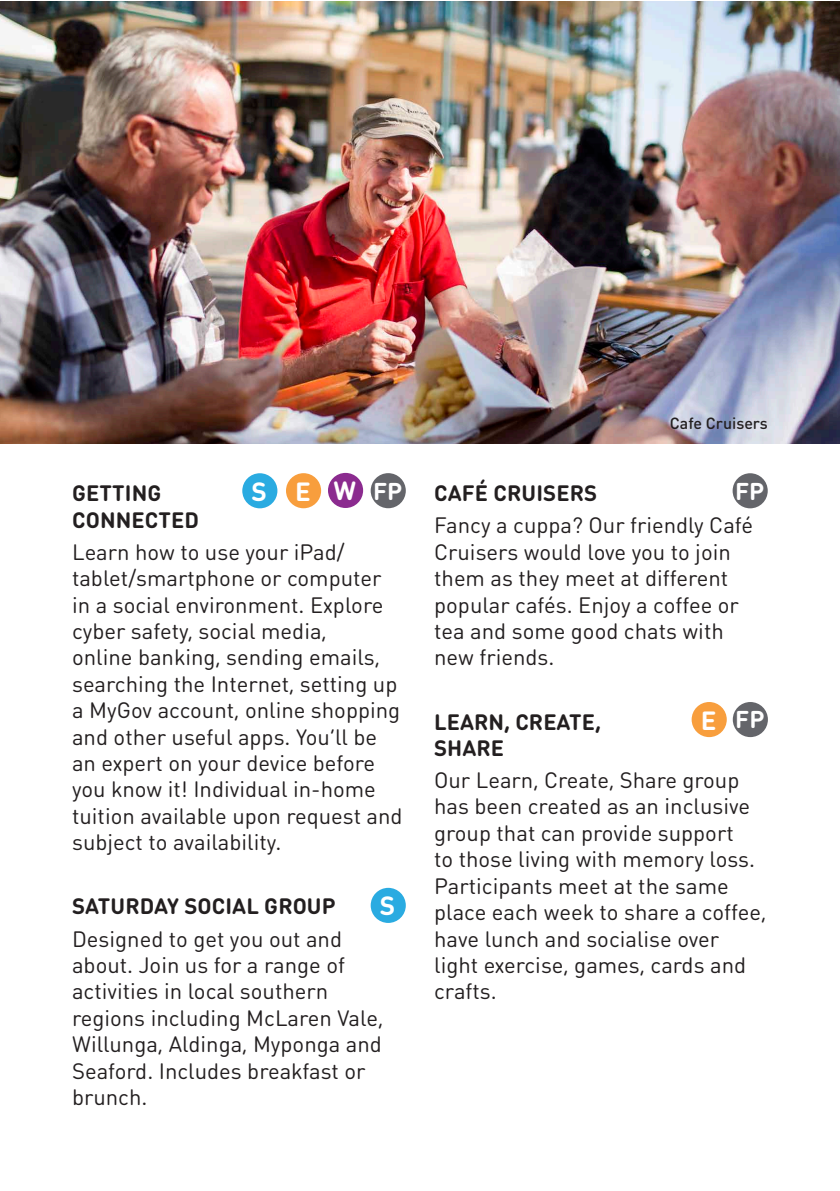
<style>
.page{position:relative;width:840px;height:1191px;background:#fff}
.page>*{position:absolute;margin:0;border:0;box-sizing:border-box;transform-origin:0 0}
.t1{font:700 26px "DIN Round OT";color:#fff}
.t2{font:700 24px "DIN Round OT";color:#fff}
.t3{font:22px/26.4px "DIN Round OT";color:#231f20}
.t4{font:700 22px/26.4px "DIN Round OT";letter-spacing:.005em;color:#231f20}
.t5{font:500 16px "DIN Round OT";color:#231f20}
</style>
<div class="page">
<div style="left:286px;top:473px;width:35px;height:35px;background:#f89e3d;border-radius:50%"></div>
<div style="left:242px;top:473px;width:35px;height:35px;background:#2aabe1;border-radius:50%"></div>
<div style="left:370px;top:888px;width:35px;height:35px;background:#2aabe1;border-radius:50%"></div>
<div style="left:328px;top:473px;width:35px;height:35px;background:#8b2b8f;border-radius:50%"></div>
<div style="left:370px;top:473px;width:35px;height:35px;background:#64656a;border-radius:50%"></div>
<div style="left:732px;top:702px;width:35px;height:35px;background:#64656a;border-radius:50%"></div>
<div style="left:732px;top:473px;width:35px;height:35px;background:#64656a;border-radius:50%"></div>
<div style="left:691px;top:702px;width:35px;height:35px;background:#f89e3d;border-radius:50%"></div>
<img style="left:0;top:1px;width:839px;height:443px">
<p class="t1" style="left:333px;top:474px;width:24px">W</p>
<p class="t2" style="left:373px;top:475px;width:31px">FP</p>
<p class="t1" style="left:251px;top:474px;width:17px">S</p>
<p class="t1" style="left:295px;top:474px;width:17px">E</p>
<p class="t4" style="left:72px;top:480px;width:128px">GETTING<br>CONNECTED</p>
<p class="t3" style="left:72px;top:538px;width:332px">Learn how to use your iPad/ tablet/smartphone or computer in a social environment. Explore cyber safety, social media,<br>online banking, sending emails, searching the Internet, setting up a MyGov account, online shopping and other useful apps. You’ll be an expert on your device before you know it! Individual in-home tuition available upon request and subject to availability.</p>
<p class="t1" style="left:380px;top:889px;width:17px">S</p>
<p class="t4" style="left:72px;top:893px;width:265px">SATURDAY SOCIAL GROUP</p>
<p class="t3" style="left:72px;top:925px;width:312px">Designed to get you out and about. Join us for a range of activities in local southern regions including McLaren Vale,<br>Willunga, Aldinga, Myponga and<br>Seaford. Includes breakfast or brunch.</p>
<p class="t5" style="left:669px;top:413px;width:99px">Cafe Cruisers</p>
<p class="t4" style="left:434px;top:480px;width:164px">CAFÉ CRUISERS</p>
<p class="t3" style="left:434px;top:512px;width:320px">Fancy a cuppa? Our friendly Café<br>Cruisers would love you to join them as they meet at different popular cafés. Enjoy a coffee or tea and some good chats with new friends.</p>
<p class="t2" style="left:734px;top:475px;width:31px">FP</p>
<p class="t1" style="left:700px;top:703px;width:17px">E</p>
<p class="t2" style="left:734px;top:704px;width:31px">FP</p>
<p class="t4" style="left:434px;top:708px;width:168px">LEARN, CREATE,<br>SHARE</p>
<p class="t3" style="left:434px;top:766px;width:333px">Our Learn, Create, Share group has been created as an inclusive group that can provide support<br>to those living with memory loss.<br>Participants meet at the same place each week to share a coffee, have lunch and socialise over light exercise, games, cards and crafts.</p>
</div>
